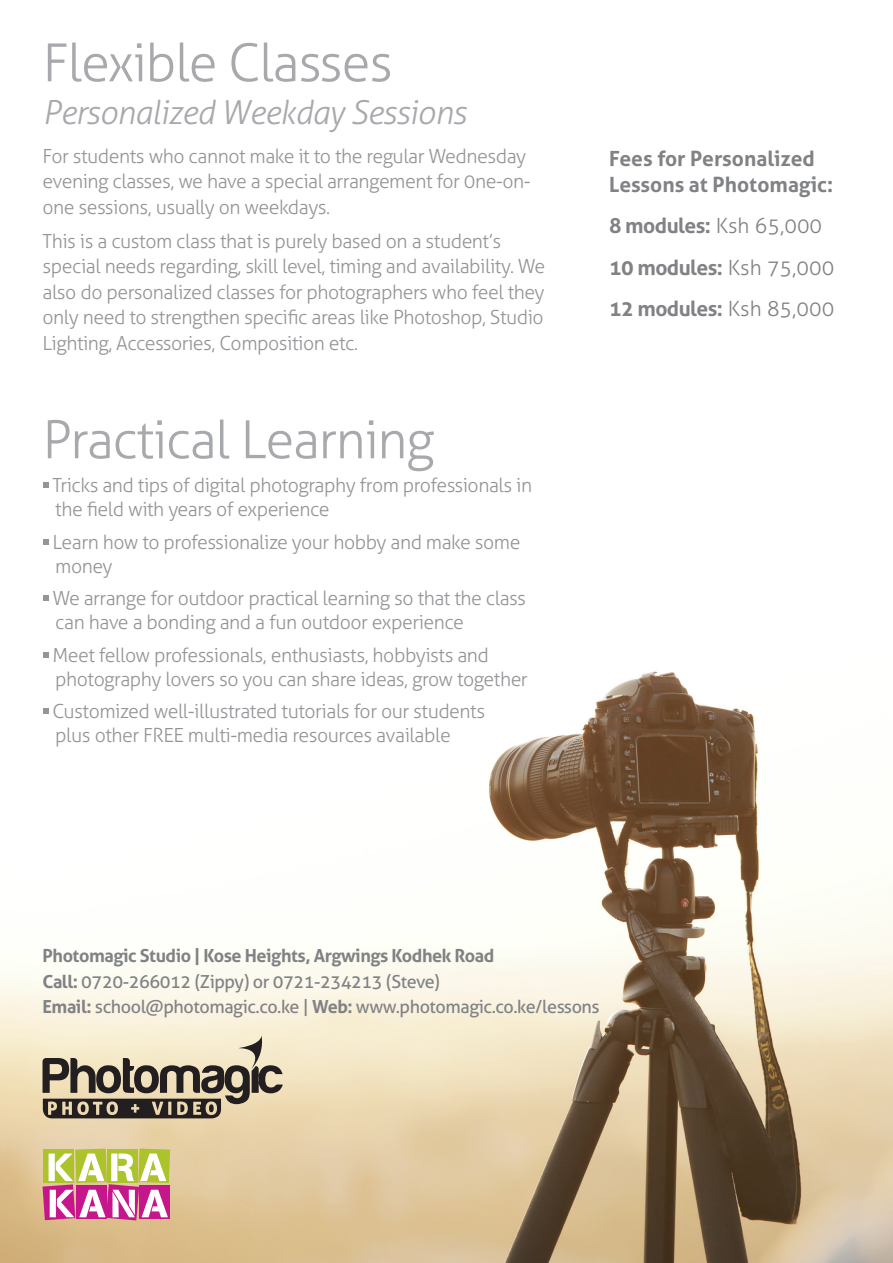
<style>
.page{position:relative;width:893px;height:1263px;background:#fff}
.page>*{position:absolute;margin:0;border:0;box-sizing:border-box;transform-origin:0 0}
.t1{font:300 52.5px "Aller";letter-spacing:-.025em;color:#a8a9ad}
.t2{font:italic 300 33px "Aller";letter-spacing:-.025em;color:#a8a9ad}
.t3{font:700 21px "Aller";letter-spacing:-.025em;color:#808285}
.t4{font:700 21px/25.5px "Aller";letter-spacing:-.005em;color:#808285}
.t5{font:300 19.5px/25.5px "Aller";letter-spacing:-.025em;color:#939598}
.t6{font:18px "Aller";letter-spacing:-.025em;color:#808285}
.t7{font:700 18px "Aller";letter-spacing:-.025em;color:#808285}
.s1{font-weight:300}
.s2{font-weight:700}
</style>
<div class="page">
<img style="left:0;top:482px;width:893px;height:781px">
<svg style="left:43px;top:482px;width:5px;height:6px"></svg>
<svg style="left:43px;top:539px;width:5px;height:6px"></svg>
<svg style="left:43px;top:595px;width:5px;height:6px"></svg>
<svg style="left:43px;top:652px;width:5px;height:6px"></svg>
<svg style="left:43px;top:708px;width:5px;height:6px"></svg>
<svg style="left:43px;top:1035px;width:240px;height:83px;background:#a89d88"></svg>
<svg style="left:43px;top:1148px;width:127px;height:72px"></svg>
<p class="t1" style="left:43px;top:31px;width:352px">Flexible Classes</p>
<p class="t2" style="left:43px;top:93px;width:425px">Personalized Weekday Sessions</p>
<p class="t5" style="left:43px;top:143px;width:490px">For students who cannot make it to the regular Wednesday evening classes, we have a special arrangement for 0ne-on&shy;one sessions, usually on weekdays.</p>
<p class="t5" style="left:43px;top:228px;width:504px">This is a custom class that is purely based on a student’s special needs regarding, skill level, timing and availability. We also do personalized classes for photographers who feel they only need to strengthen specific areas like Photoshop, Studio Lighting, Accessories, Composition etc.</p>
<p class="t1" style="left:43px;top:408px;width:393px">Practical Learning</p>
<p class="t5" style="left:52px;top:473px;width:481px;line-height:24px">Tricks and tips of digital photography from professionals in the field with years of experience</p>
<p class="t5" style="left:52px;top:530px;width:470px;line-height:24px">Learn how to professionalize your hobby and make some money</p>
<p class="t5" style="left:52px;top:586px;width:475px;line-height:24px">We arrange for outdoor practical learning so that the class can have a bonding and a fun outdoor experience</p>
<p class="t5" style="left:52px;top:643px;width:477px;line-height:24px">Meet fellow professionals, enthusiasts, hobbyists and photography lovers so you can share ideas, grow together</p>
<p class="t5" style="left:52px;top:699px;width:434px;line-height:24px">Customized well-illustrated tutorials for our students plus other FREE multi-media resources available</p>
<p class="t4" style="left:609px;top:146px;width:226px">Fees for Personalized<br>Lessons at Photomagic:</p>
<p class="t3" style="left:609px;top:213px;width:215px">8 modules: <span class="s1">Ksh 65,000</span></p>
<p class="t3" style="left:609px;top:254px;width:227px">10 modules: <span class="s1">Ksh 75,000</span></p>
<p class="t3" style="left:609px;top:296px;width:227px">12 modules: <span class="s1">Ksh 85,000</span></p>
<p class="t7" style="left:43px;top:945px;width:453px">Photomagic Studio | Kose Heights, Argwings Kodhek Road</p>
<p class="t6" style="left:43px;top:970px;width:399px"><span class="s2">Call:</span> 0720-266012 (Zippy) or 0721-234213 (Steve)</p>
<p class="t6" style="left:43px;top:996px;width:559px"><span class="s2">Email:</span> school@photomagic.co.ke | <span class="s2">Web:</span> www.photomagic.co.ke/lessons</p>
</div>
